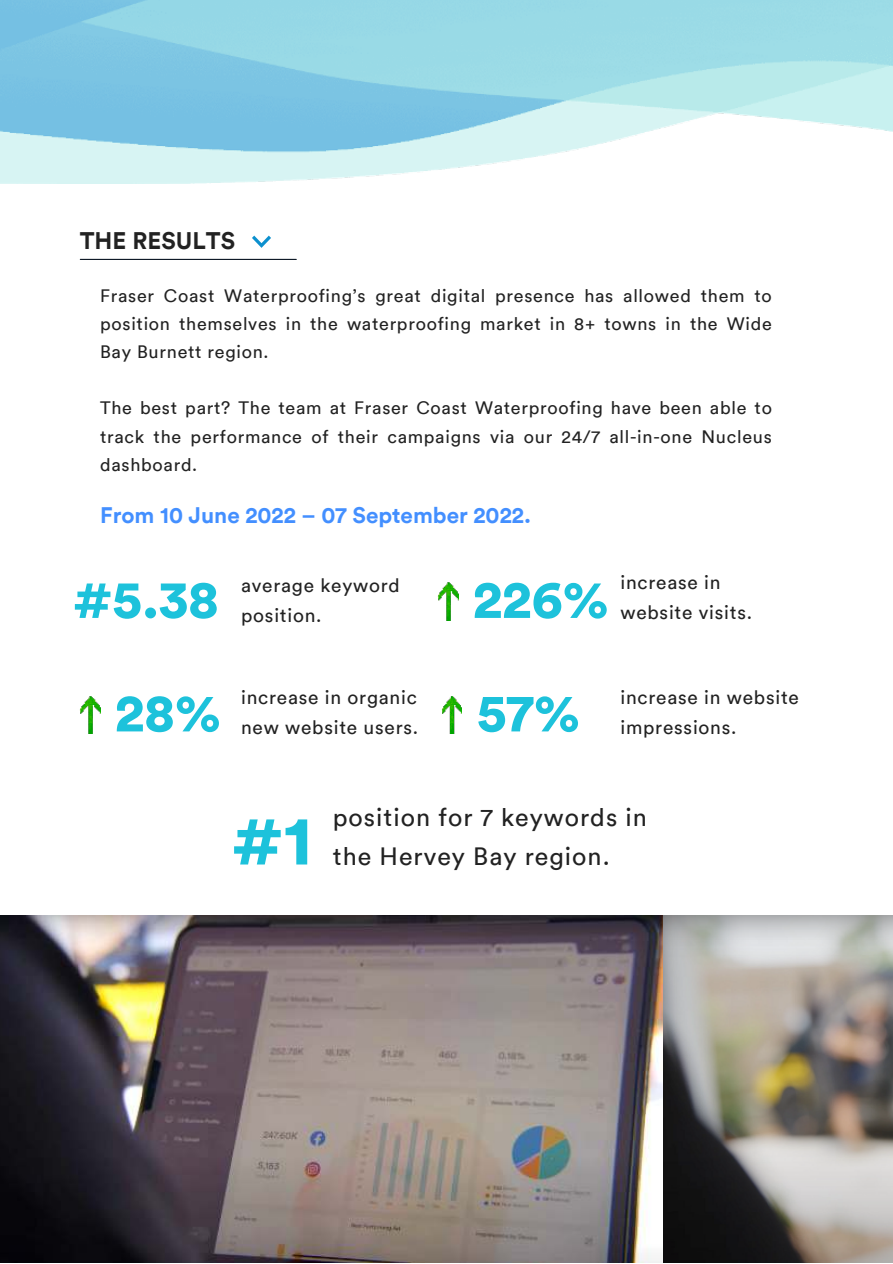
<style>
.page{position:relative;width:893px;height:1264px;background:#fff}
.page>*{position:absolute;margin:0;border:0;box-sizing:border-box;transform-origin:0 0}
.t1{font:900 69.45px "Circular TT";color:#1dc2db}
.t2{font:900 52.95px "Circular TT";color:#1dc2db}
.t3{font:25.05px/39.2px "Circular TT";letter-spacing:.04em;color:#222}
.t4{font:700 24px "Circular TT";color:#222}
.t5{font:700 22.5px "Circular TT";color:#438fff}
.t6{font:19.05px/29.8px "Circular TT";letter-spacing:.04em;color:#222}
.t7{font:18px/28px "Circular TT";letter-spacing:.04em;color:#222;text-align:justify}
</style>
<div class="page">
<img style="left:0;top:915px;width:663px;height:347px">
<hr style="left:80px;top:259px;width:216px;height:1px;background:#0b1623">
<svg style="left:252px;top:235px;width:19px;height:13px"></svg>
<img style="left:437px;top:582px;width:21px;height:38px">
<img style="left:80px;top:696px;width:20px;height:37px">
<img style="left:441px;top:696px;width:21px;height:37px">
<img style="left:663px;top:915px;width:229px;height:347px">
<h3 class="t4" style="left:80px;top:225px;width:157px">THE RESULTS</h3>
<p class="t7" style="left:100px;top:281px;width:673px">Fraser Coast Waterproofing’s great digital presence has allowed them to position themselves in the waterproofing market in 8+ towns in the Wide Bay Burnett region.</p>
<p class="t7" style="left:100px;top:394px;width:673px">The best part? The team at Fraser Coast Waterproofing have been able to track the performance of their campaigns via our 24/7 all-in-one Nucleus dashboard.</p>
<p class="t5" style="left:100px;top:501px;width:432px">From 10 June 2022 – 07 September 2022.</p>
<h2 class="t2" style="left:73px;top:564px;width:147px">#5.38</h2>
<p class="t6" style="left:241px;top:569px;width:160px">average keyword position.</p>
<h2 class="t2" style="left:473px;top:564px;width:137px">226%</h2>
<p class="t6" style="left:620px;top:567px;width:133px">increase in website visits.</p>
<p class="t6" style="left:241px;top:682px;width:178px">increase in organic new website users.</p>
<p class="t6" style="left:620px;top:682px;width:180px">increase in website impressions.</p>
<h2 class="t2" style="left:115px;top:677px;width:107px">28%</h2>
<h2 class="t2" style="left:477px;top:677px;width:104px">57%</h2>
<h1 class="t1" style="left:231px;top:794px;width:82px">#1</h1>
<h3 class="t3" style="left:333px;top:797px;width:315px">position for 7 keywords in the Hervey Bay region.</h3>
</div>
